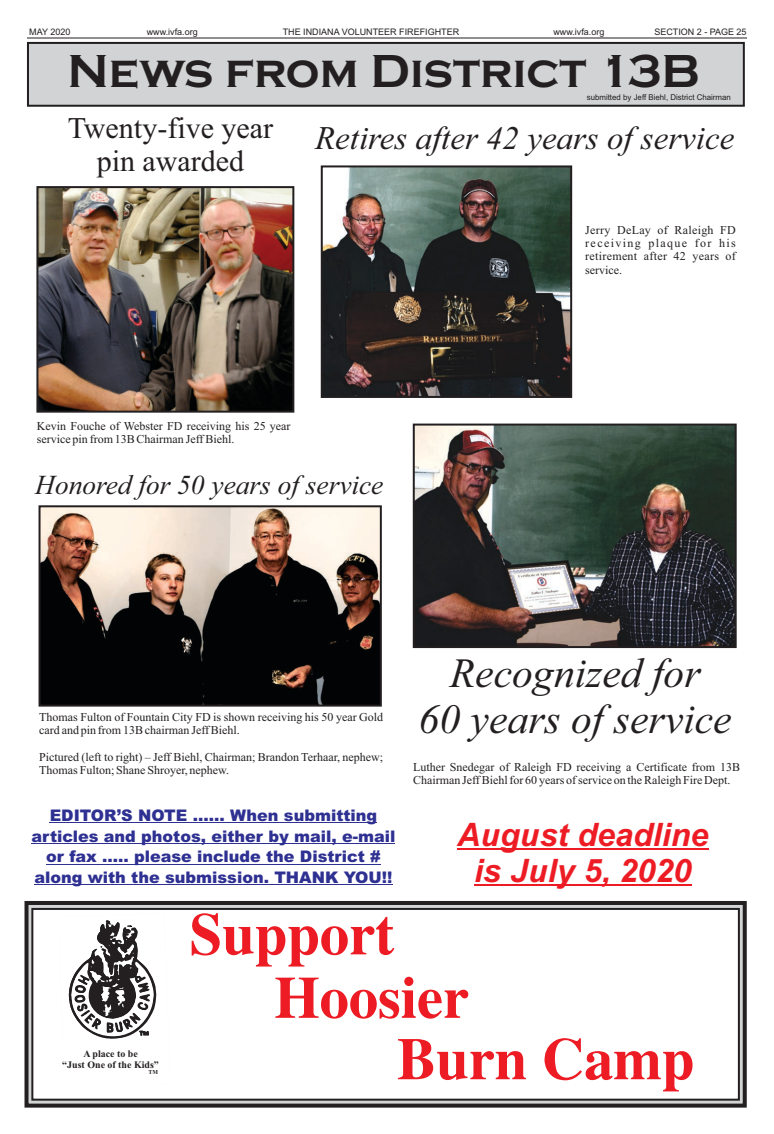
<style>
.page{position:relative;width:774px;height:1134px;background:#fff}
.page>*{position:absolute;margin:0;border:0;box-sizing:border-box;transform-origin:0 0}
.t1{font:59.4px "Toronto";color:#ed1c24}
.t2{font:700 48px "Copperplate Gothic";color:#231f20}
.t3{font:italic 41.6px/46.1px "Times New Roman";color:#231f20;text-align:center}
.t4{font:italic 33px "Times New Roman";color:#231f20}
.t5{font:italic 700 32.3px/36.1px "Arial";color:#ed1c24;text-align:center}
.t6{font:30px/33.2px "Times New Roman";color:#231f20;text-align:center}
.t7{font:italic 27.4px "Times New Roman";color:#231f20}
.t8{font:900 16px/20.8px "Arial";color:#2e3092;text-align:center}
.t9{font:12px/13.3px "Times New Roman";color:#231f20}
.t10{font:700 9.9px/11px "Times New Roman";color:#231f20;text-align:center}
.t11{font:9px "Arial";color:#231f20}
.t12{font:8px "Arial";color:#231f20}
.t13{font:700 6px "Times New Roman";color:#231f20}
</style>
<div class="page">
<hr style="left:27px;top:38px;width:720px;height:1px;background:#231f20">
<div style="left:25px;top:901px;width:722px;height:207px;background:#d1d3d4;border:4px solid #231f20"></div>
<div style="left:31px;top:908px;width:709px;height:193px;background:#fff;border:2px solid #231f20"></div>
<svg style="left:68px;top:920px;width:89px;height:119px"></svg>
<div style="left:27px;top:42px;width:718px;height:65px;background:#d1d3d4;border:2px solid #231f20"></div>
<img style="left:39px;top:189px;width:252px;height:221px">
<div style="left:36px;top:186px;width:258px;height:227px;border:2px solid #231f20"></div>
<img style="left:324px;top:168px;width:245px;height:227px">
<div style="left:321px;top:165px;width:251px;height:233px;border:2px solid #231f20"></div>
<img style="left:42px;top:508px;width:337px;height:196px">
<div style="left:39px;top:505px;width:343px;height:202px;border:2px solid #231f20"></div>
<hr style="left:50px;top:822px;width:327px;height:1px;background:#2e3092">
<hr style="left:31px;top:843px;width:364px;height:1px;background:#2e3092">
<hr style="left:46px;top:864px;width:335px;height:1px;background:#2e3092">
<hr style="left:34px;top:885px;width:359px;height:1px;background:#2e3092">
<img style="left:416px;top:427px;width:318px;height:218px">
<div style="left:413px;top:424px;width:324px;height:224px;border:2px solid #231f20"></div>
<hr style="left:457px;top:849px;width:252px;height:1px;background:#ed1c24">
<hr style="left:474px;top:885px;width:218px;height:1px;background:#ed1c24">
<p class="t11" style="left:29px;top:28px;width:43px">MAY 2020</p>
<p class="t11" style="left:283px;top:28px;width:178px">THE INDIANA VOLUNTEER FIREFIGHTER</p>
<p class="t11" style="left:654px;top:28px;width:94px">SECTION 2 - PAGE 25</p>
<p class="t11" style="left:147px;top:28px;width:53px">www.ivfa.org</p>
<p class="t11" style="left:553px;top:28px;width:53px">www.ivfa.org</p>
<h2 class="t2" style="left:67px;top:43px;width:634px">News from District 13B</h2>
<p class="t12" style="left:587px;top:94px;width:146px">submitted by Jeff Biehl, District Chairman</p>
<h3 class="t6" style="left:68px;top:114px;width:207px">Twenty-five year pin awarded</h3>
<h3 class="t4" style="left:315px;top:126px;width:421px">Retires after 42 years of service</h3>
<p class="t9" style="left:37px;top:420px;width:255px">Kevin Fouche of Webster FD receiving his 25 year service pin from 13B Chairman Jeff Biehl.</p>
<h3 class="t7" style="left:35px;top:475px;width:350px">Honored for 50 years of service</h3>
<p class="t9" style="left:585px;top:224px;width:152px;text-align:justify">Jerry DeLay of Raleigh FD receiving plaque for his retirement after 42 years of service.</p>
<p class="t9" style="left:39px;top:712px;width:346px">Thomas Fulton of Fountain City FD is shown receiving his 50 year Gold card and pin from 13B chairman Jeff Biehl.</p>
<p class="t9" style="left:39px;top:752px;width:346px">Pictured (left to right) – Jeff Biehl, Chairman; Brandon Terhaar, nephew;<br>Thomas Fulton; Shane Shroyer, nephew.</p>
<h3 class="t8" style="left:31px;top:806px;width:365px">EDITOR’S NOTE ...... When submitting articles and photos, either by mail, e-mail or fax ..... please include the District # along with the submission. THANK YOU!!</h3>
<h3 class="t3" style="left:419px;top:654px;width:315px">Recognized for<br>60 years of service</h3>
<p class="t9" style="left:413px;top:762px;width:329px">Luther Snedegar of Raleigh FD receiving a Certificate from 13B<br>Chairman Jeff Biehl for 60 years of service on the Raleigh Fire Dept.</p>
<h3 class="t5" style="left:457px;top:819px;width:253px">August deadline is July 5, 2020</h3>
<p class="t10" style="left:62px;top:1049px;width:98px">A place to be<br>“Just One of the Kids”</p>
<p class="t13" style="left:148px;top:1070px;width:11px">TM</p>
<h1 class="t1" style="left:190px;top:899px;width:206px">Support</h1>
<h1 class="t1" style="left:274px;top:962px;width:196px">Hoosier</h1>
<h1 class="t1" style="left:397px;top:1024px;width:299px">Burn Camp</h1>
</div>
